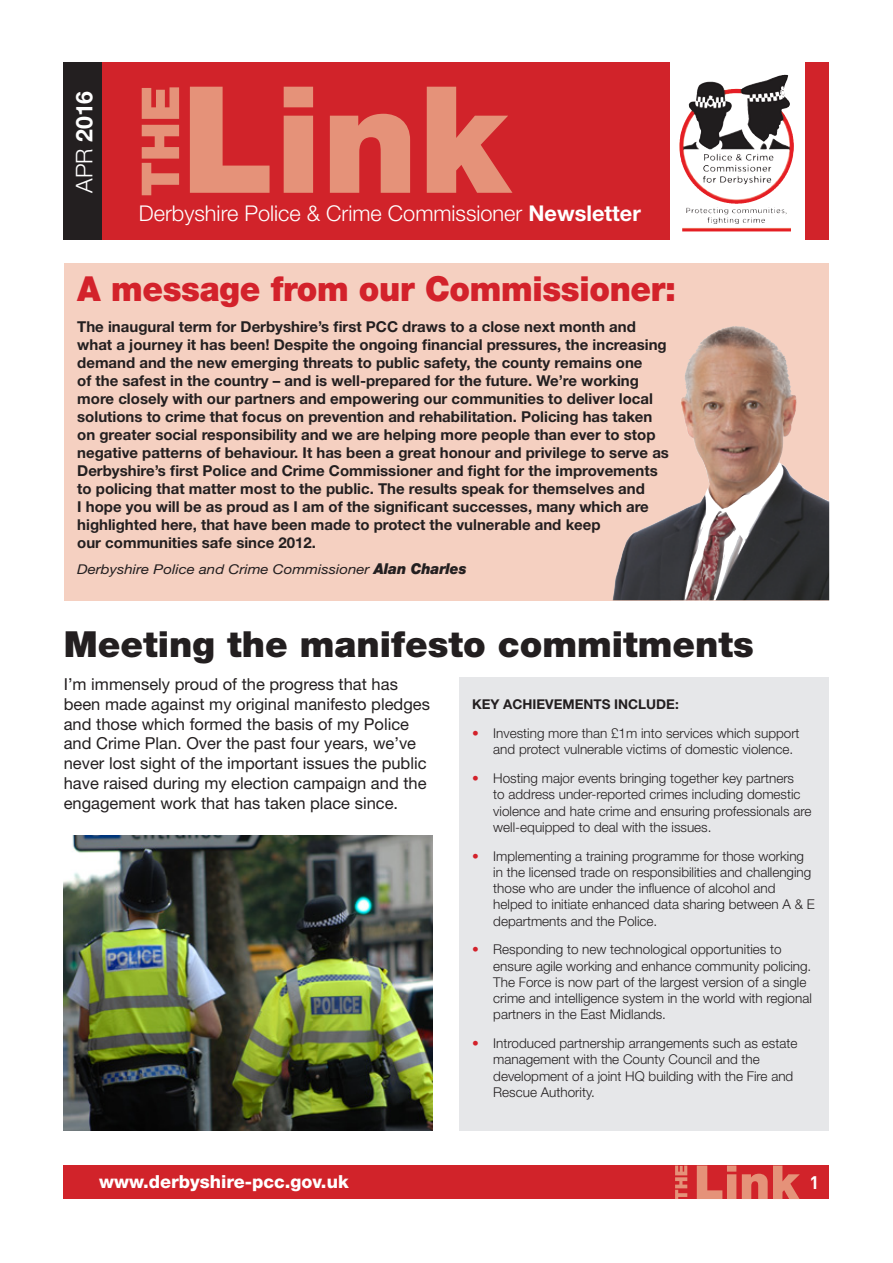
<style>
.page{position:relative;width:893px;height:1263px;background:#fff}
.page>*{position:absolute;margin:0;border:0;box-sizing:border-box;transform-origin:0 0}
.t1{font:900 148.65px "Helvetica Neue";color:#e59279}
.t2{font:900 52.35px "Helvetica Neue";color:#e59279}
.t3{font:900 36px "Helvetica Neue";color:#231f20}
.t4{font:900 34.5px "Helvetica Neue";letter-spacing:-.01em;color:#d3222b;scale:.95 1}
.t5{font:700 23.1px "Helvetica Neue";color:#fff}
.t6{font:300 21.75px "Helvetica Neue";color:#fff}
.t7{font:800 18px "Helvetica Neue";color:#fff}
.t8{font:700 18px "DIN";color:#fff}
.t9{font:16.5px/19.8px "Helvetica Neue";color:#231f20}
.t10{font:700 15px/18px "Helvetica Neue";color:#231f20}
.t11{font:300 13.5px/16.2px "Helvetica Neue";color:#231f20}
.t12{font:italic 13.5px "Helvetica Neue";color:#231f20;scale:1.12 1}
.t13{font:700 13.5px "Helvetica Neue";letter-spacing:.055em;color:#231f20}
.s1{font-weight:300}
.s2{font-weight:700}
.s3{font-weight:900;font-size:15px}
.s4{color:#d3222b}
</style>
<div class="page">
<div style="left:64px;top:1165px;width:765px;height:34px;background:#d1232a"></div>
<svg style="left:697px;top:1165px;width:103px;height:34px"></svg>
<svg style="left:675px;top:1165px;width:12px;height:34px"></svg>
<div style="left:65px;top:263px;width:764px;height:337px;background:#f5d0c1"></div>
<svg style="left:658px;top:347px;width:171px;height:253px"></svg>
<div style="left:64px;top:63px;width:765px;height:177px;background:#d1232a"></div>
<div style="left:670px;top:49px;width:135px;height:203px;background:#fff"></div>
<img style="left:679px;top:75px;width:105px;height:84px">
<div style="left:64px;top:63px;width:38px;height:177px;background:#231f20"></div>
<img style="left:684px;top:326px;width:50px;height:64px">
<img style="left:64px;top:835px;width:368px;height:295px">
<div style="left:459px;top:677px;width:370px;height:454px;background:#e6e7e9"></div>
<h3 class="t5" style="left:70px;top:193px;width:104px;rotate:-90deg"><span class="s1">APR</span> 2016</h3>
<h2 class="t2" style="left:129px;top:197px;width:113px;rotate:-90deg">THE</h2>
<h1 class="t1" style="left:181px;top:51px;width:329px">Link</h1>
<h3 class="t6" style="left:139px;top:200px;width:503px">Derbyshire Police &amp; Crime Commissioner <span class="s2">Newsletter</span></h3>
<h3 class="t4" style="left:77px;top:268px;width:632px">A message from our Commissioner:</h3>
<p class="t10" style="left:77px;top:317px;width:593px">The inaugural term for Derbyshire’s first PCC draws to a close next month and what a journey it has been! Despite the ongoing financial pressures, the increasing demand and the new emerging threats to public safety, the county remains one<br>of the safest in the country – and is well-prepared for the future. We’re working more closely with our partners and empowering our communities to deliver local solutions to crime that focus on prevention and rehabilitation. Policing has taken on greater social responsibility and we are helping more people than ever to stop negative patterns of behaviour. It has been a great honour and privilege to serve as Derbyshire’s first Police and Crime Commissioner and fight for the improvements to policing that matter most to the public. The results speak for themselves and<br>I hope you will be as proud as I am of the significant successes, many which are highlighted here, that have been made to protect the vulnerable and keep<br>our communities safe since 2012.</p>
<p class="t12" style="left:77px;top:561px;width:349px">Derbyshire Police and Crime Commissioner <span class="s3">Alan Charles</span></p>
<h3 class="t3" style="left:64px;top:623px;width:692px">Meeting the manifesto commitments</h3>
<p class="t9" style="left:64px;top:674px;width:368px">I’m immensely proud of the progress that has been made against my original manifesto pledges and those which formed the basis of my Police and Crime Plan. Over the past four years, we’ve never lost sight of the important issues the public have raised during my election campaign and the engagement work that has taken place since.</p>
<p class="t13" style="left:472px;top:696px;width:208px">Key achievements include:</p>
<p class="t11" style="left:493px;top:725px;width:308px;text-indent:-21px"><span class="s4">•</span> Investing more than £1m into services which support and protect vulnerable victims of domestic violence.</p>
<p class="t11" style="left:493px;top:770px;width:320px;text-indent:-21px"><span class="s4">•</span> Hosting major events bringing together key partners<br>to address under-reported crimes including domestic violence and hate crime and ensuring professionals are well-equipped to deal with the issues.</p>
<p class="t11" style="left:493px;top:847px;width:323px;text-indent:-21px"><span class="s4">•</span> Implementing a training programme for those working in the licensed trade on responsibilities and challenging those who are under the influence of alcohol and helped to initiate enhanced data sharing between A &amp; E departments and the Police.</p>
<p class="t11" style="left:493px;top:941px;width:320px;text-indent:-21px"><span class="s4">•</span> Responding to new technological opportunities to ensure agile working and enhance community policing.<br>The Force is now part of the largest version of a single crime and intelligence system in the world with regional partners in the East Midlands.</p>
<p class="t11" style="left:493px;top:1035px;width:306px;text-indent:-21px"><span class="s4">•</span> Introduced partnership arrangements such as estate management with the County Council and the development of a joint HQ building with the Fire and Rescue Authority.</p>
<p class="t7" style="left:99px;top:1171px;width:251px">www.derbyshire-pcc.gov.uk</p>
<p class="t8" style="left:809px;top:1171px;width:11px">1</p>
</div>
